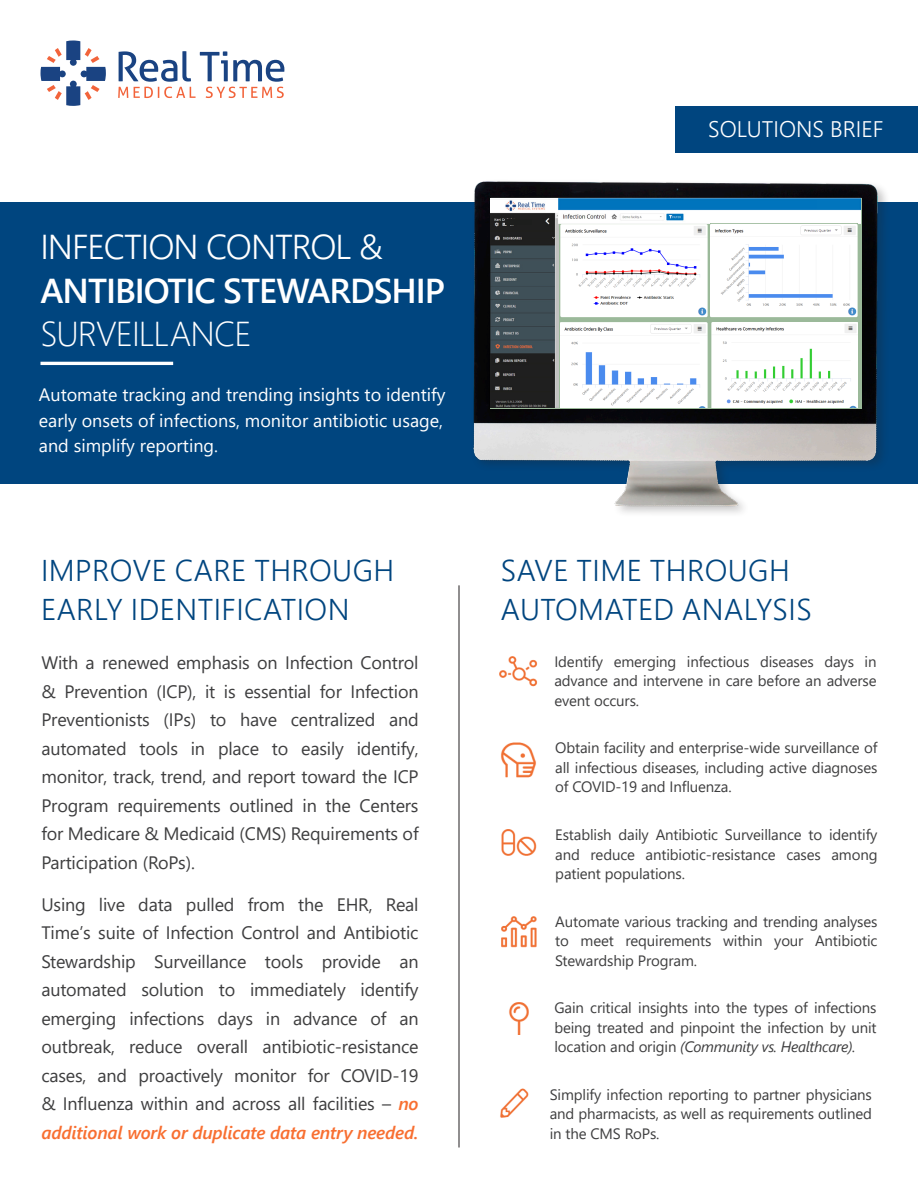
<style>
.page{position:relative;width:918px;height:1188px;background:#fff}
.page>*{position:absolute;margin:0;border:0;box-sizing:border-box;transform-origin:0 0}
.t1{font:600 34.5px/43.5px "Segoe UI";letter-spacing:-.03em;color:#fff}
.t2{font:300 30px/39px "Segoe UI";letter-spacing:.015em;color:#00457f}
.t3{font:300 22.5px "Segoe UI";color:#fff}
.t4{font:18px/28.5px "Segoe UI";letter-spacing:-.01em;color:#3e3e3f;text-align:justify}
.t5{font:18px/25.5px "Segoe UI";color:#fff}
.t6{font:15px/19.5px "Segoe UI";letter-spacing:-.01em;color:#3e3e3f;text-align:justify}
.s1{font-weight:300}
.s2{font-weight:600;font-style:italic;color:#f86f31}
.s3{font-style:italic}
</style>
<div class="page">
<div style="left:0;top:202px;width:918px;height:282px;background:#00457f"></div>
<svg style="left:41px;top:41px;width:65px;height:65px"></svg>
<svg style="left:118px;top:51px;width:166px;height:47px"></svg>
<div style="left:470px;top:178px;width:420px;height:340px;background:#231f20;opacity:.25"></div>
<img style="left:472px;top:180px;width:406px;height:327px">
<svg style="left:490px;top:199px;width:372px;height:210px;background:#9db79c"></svg>
<img style="left:560px;top:322px;width:148px;height:86px">
<img style="left:560px;top:224px;width:148px;height:93px">
<img style="left:491px;top:199px;width:68px;height:209px">
<img style="left:559px;top:199px;width:302px;height:24px">
<img style="left:711px;top:224px;width:147px;height:93px">
<img style="left:711px;top:322px;width:147px;height:86px">
<div style="left:505px;top:219px;width:27px;height:5px;background:#1d1e1d"></div>
<div style="left:817px;top:200px;width:41px;height:8px;background:#0175bd"></div>
<hr style="left:40px;top:362px;width:133px;height:3px;background:#fff">
<div style="left:675px;top:106px;width:243px;height:46px;background:#00457f"></div>
<hr style="left:459px;top:585px;width:1px;height:563px;background:#231f20">
<img style="left:499px;top:656px;width:38px;height:30px">
<img style="left:501px;top:743px;width:35px;height:35px">
<img style="left:501px;top:829px;width:35px;height:27px">
<img style="left:501px;top:916px;width:35px;height:32px">
<img style="left:509px;top:1002px;width:20px;height:32px">
<img style="left:500px;top:1089px;width:29px;height:28px">
<p class="t1" style="left:40px;top:222px;width:406px"><span class="s1">INFECTION CONTROL &amp;<br></span>ANTIBIOTIC STEWARDSHIP<br><span class="s1">SURVEILLANCE</span></p>
<p class="t5" style="left:39px;top:381px;width:408px">Automate tracking and trending insights to identify early onsets of infections, monitor antibiotic usage, and simplify reporting.</p>
<p class="t2" style="left:41px;top:548px;width:355px">IMPROVE CARE THROUGH<br>EARLY IDENTIFICATION</p>
<p class="t4" style="left:41px;top:647px;width:379px">With a renewed emphasis on Infection Control &amp; Prevention (ICP), it is essential for Infection Preventionists (IPs) to have centralized and automated tools in place to easily identify, monitor, track, trend, and report toward the ICP Program requirements outlined in the Centers for Medicare &amp; Medicaid (CMS) Requirements of Participation (RoPs).</p>
<p class="t4" style="left:41px;top:888px;width:379px">Using live data pulled from the EHR, Real Time’s suite of Infection Control and Antibiotic Stewardship Surveillance tools provide an automated solution to immediately identify emerging infections days in advance of an outbreak, reduce overall antibiotic-resistance cases, and proactively monitor for COVID-19 &amp; Influenza within and across all facilities – <span class="s2">no additional work or duplicate data entry needed.</span></p>
<p class="t3" style="left:708px;top:108px;width:177px">SOLUTIONS BRIEF</p>
<p class="t2" style="left:501px;top:548px;width:312px">SAVE TIME THROUGH<br>AUTOMATED ANALYSIS</p>
<p class="t6" style="left:554px;top:651px;width:324px">Identify emerging infectious diseases days in advance and intervene in care before an adverse event occurs.</p>
<p class="t6" style="left:555px;top:737px;width:324px">Obtain facility and enterprise-wide surveillance of all infectious diseases, including active diagnoses of COVID-19 and Influenza.</p>
<p class="t6" style="left:555px;top:824px;width:324px">Establish daily Antibiotic Surveillance to identify and reduce antibiotic-resistance cases among patient populations.</p>
<p class="t6" style="left:555px;top:910px;width:324px">Automate various tracking and trending analyses to meet requirements within your Antibiotic Stewardship Program.</p>
<p class="t6" style="left:554px;top:997px;width:324px">Gain critical insights into the types of infections being treated and pinpoint the infection by unit location and origin <span class="s3">(Community vs. Healthcare).</span></p>
<p class="t6" style="left:550px;top:1083px;width:324px">Simplify infection reporting to partner physicians and pharmacists, as well as requirements outlined in the CMS RoPs.</p>
</div>
